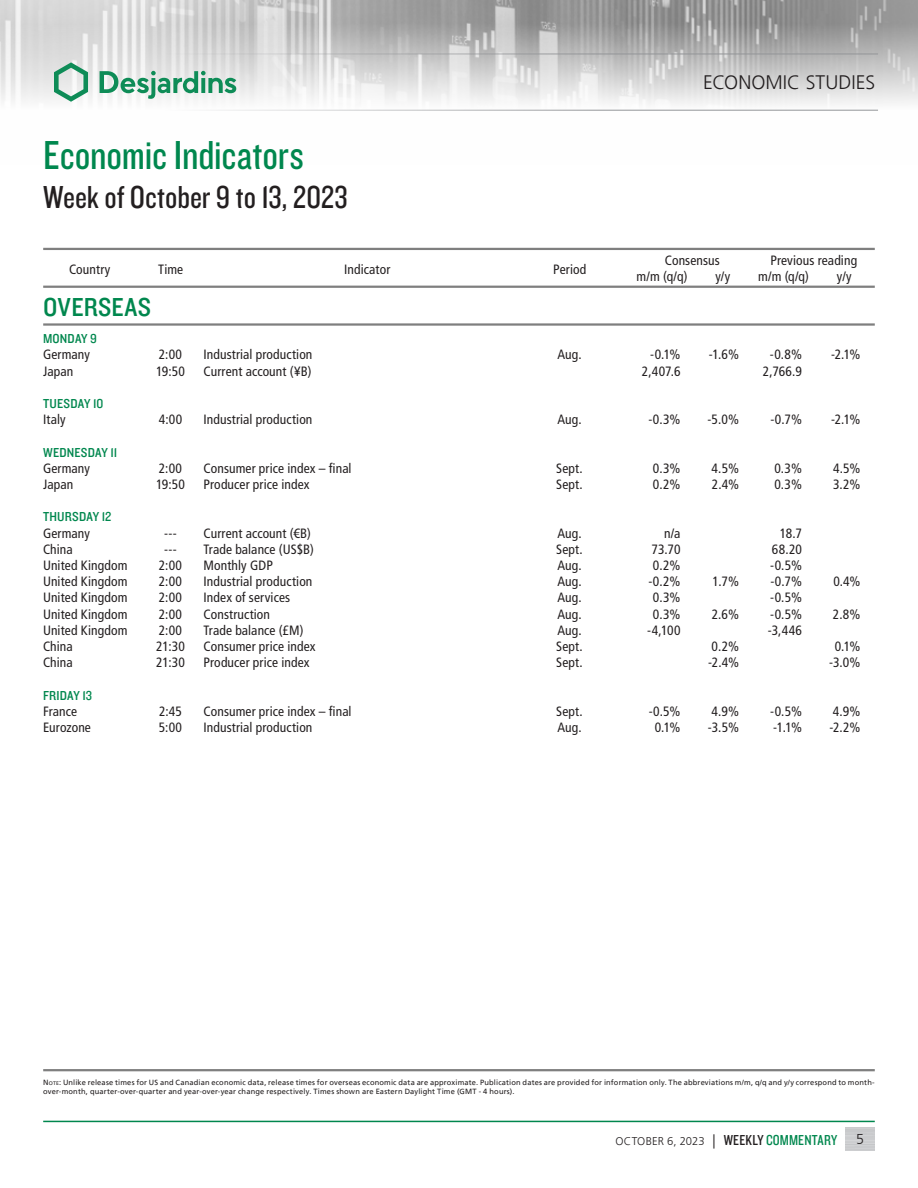
<style>
.page{position:relative;width:918px;height:1188px;background:#fff}
.page>*{position:absolute;margin:0;border:0;box-sizing:border-box;transform-origin:0 0}
.Pub_Titre{font:42px "Knockout 29 Junior Ltweight";letter-spacing:-.005em;color:#00874e}
.Pub_SousTitre1{font:33px "Knockout 29 Junior Ltweight";color:#231f20}
.t1{font:27px "Knockout 30 Junior Welterwt";letter-spacing:.01em;color:#00874e}
.t2{font:300 19.5px "Frutiger LT";letter-spacing:.005em;color:#231f20}
.t3{font:300 14.25px "Frutiger LT";color:#231f20}
.t4{font:condensed 13.5px "Frutiger LT";letter-spacing:.01em;color:#231f20}
.t5{font:13.5px "Knockout 30 Junior Welterwt";letter-spacing:.01em;color:#00874e}
.t6{font:300 11.25px "Frutiger LT";letter-spacing:.005em;color:#231f20}
.t7{font:7.5px/9px "Frutiger LT";letter-spacing:.02em;color:#231f20}
.s1{font-style:inherit}
.s2{font-size:5.25px}
.s3{font-size:14.25px}
.s4{font-family:"Knockout 29 Junior Ltweight";font-weight:400;font-size:15px}
.s5{font-family:"Knockout 29 Junior Ltweight";font-weight:400;font-size:15px;color:#00874e}
</style>
<div class="page">
<img style="left:0;top:0;width:918px;height:110px">
<hr style="left:0;top:54px;width:878px;height:1px;background:#939598">
<hr style="left:0;top:110px;width:878px;height:1px;background:#939598">
<svg style="left:54px;top:62px;width:34px;height:40px"></svg>
<svg style="left:100px;top:71px;width:136px;height:28px"></svg>
<hr style="left:43px;top:1121px;width:832px;height:1px;background:#00874e">
<hr style="left:43px;top:1069px;width:832px;height:2px;background:#7f7f7f">
<hr style="left:43px;top:286px;width:832px;height:2px;background:#7f7f7f">
<hr style="left:43px;top:323px;width:832px;height:3px;background:#7f7f7f">
<hr style="left:43px;top:248px;width:832px;height:2px;background:#7f7f7f">
<p class="Pub_Titre" style="left:43px;top:128px;width:262px">Economic Indicators</p>
<p class="Pub_SousTitre1" style="left:43px;top:176px;width:306px">Week of October 9 to 13, 2023</p>
<p class="t4" style="left:69px;top:261px;width:43px">Country</p>
<p class="t4" style="left:158px;top:261px;width:27px">Time</p>
<p class="t4" style="left:344px;top:261px;width:48px">Indicator</p>
<p class="t4" style="left:553px;top:261px;width:35px">Period</p>
<p class="t1" style="left:43px;top:289px;width:109px">OVERSEAS</p>
<h3 class="t2" style="left:703px;top:72px;width:174px">ECONOMIC STUDIES</h3>
<p class="t4" style="left:665px;top:252px;width:57px">Consensus</p>
<p class="t4" style="left:637px;top:268px;width:52px">m/m (q/q)</p>
<p class="t4" style="left:715px;top:268px;width:16px">y/y</p>
<p class="t4" style="left:770px;top:252px;width:88px">Previous reading</p>
<p class="t4" style="left:758px;top:268px;width:52px">m/m (q/q)</p>
<p class="t4" style="left:837px;top:268px;width:16px">y/y</p>
<p class="t5" style="left:43px;top:330px;width:55px">MONDAY 9</p>
<p class="t4" style="left:43px;top:347px;width:48px">Germany</p>
<p class="t4" style="left:159px;top:347px;width:25px">2:00</p>
<p class="t4" style="left:204px;top:347px;width:110px">Industrial production</p>
<p class="t4" style="left:557px;top:347px;width:26px">Aug.</p>
<p class="t4" style="left:650px;top:347px;width:32px">-0.1%</p>
<p class="t4" style="left:709px;top:347px;width:32px">-1.6%</p>
<p class="t4" style="left:770px;top:347px;width:34px">-0.8%</p>
<p class="t4" style="left:831px;top:347px;width:31px">-2.1%</p>
<p class="t4" style="left:43px;top:363px;width:32px">Japan</p>
<p class="t4" style="left:156px;top:363px;width:31px">19:50</p>
<p class="t4" style="left:204px;top:363px;width:109px">Current account (¥B)</p>
<p class="t4" style="left:642px;top:363px;width:40px">2,407.6</p>
<p class="t4" style="left:763px;top:363px;width:41px">2,766.9</p>
<p class="t5" style="left:43px;top:394px;width:62px">TUESDAY 10</p>
<p class="t4" style="left:43px;top:412px;width:24px">Italy</p>
<p class="t4" style="left:159px;top:412px;width:25px">4:00</p>
<p class="t4" style="left:204px;top:412px;width:110px">Industrial production</p>
<p class="t4" style="left:557px;top:412px;width:26px">Aug.</p>
<p class="t4" style="left:648px;top:412px;width:34px">-0.3%</p>
<p class="t4" style="left:707px;top:412px;width:33px">-5.0%</p>
<p class="t4" style="left:770px;top:412px;width:33px">-0.7%</p>
<p class="t4" style="left:831px;top:412px;width:31px">-2.1%</p>
<p class="t5" style="left:43px;top:443px;width:76px">WEDNESDAY 11</p>
<p class="t4" style="left:43px;top:460px;width:48px">Germany</p>
<p class="t4" style="left:159px;top:460px;width:25px">2:00</p>
<p class="t4" style="left:204px;top:460px;width:150px">Consumer price index – final</p>
<p class="t4" style="left:556px;top:460px;width:28px">Sept.</p>
<p class="t4" style="left:653px;top:460px;width:29px">0.3%</p>
<p class="t4" style="left:712px;top:460px;width:29px">4.5%</p>
<p class="t4" style="left:774px;top:460px;width:29px">0.3%</p>
<p class="t4" style="left:833px;top:460px;width:29px">4.5%</p>
<p class="t4" style="left:43px;top:476px;width:32px">Japan</p>
<p class="t4" style="left:156px;top:476px;width:31px">19:50</p>
<p class="t4" style="left:204px;top:476px;width:108px">Producer price index</p>
<p class="t4" style="left:556px;top:476px;width:28px">Sept.</p>
<p class="t4" style="left:653px;top:476px;width:29px">0.2%</p>
<p class="t4" style="left:712px;top:476px;width:29px">2.4%</p>
<p class="t4" style="left:774px;top:476px;width:29px">0.3%</p>
<p class="t4" style="left:833px;top:476px;width:29px">3.2%</p>
<p class="t5" style="left:43px;top:508px;width:70px">THURSDAY 12</p>
<p class="t4" style="left:43px;top:525px;width:48px">Germany</p>
<p class="t4" style="left:164px;top:525px;width:14px">---</p>
<p class="t4" style="left:204px;top:525px;width:109px">Current account (€B)</p>
<p class="t4" style="left:557px;top:525px;width:26px">Aug.</p>
<p class="t4" style="left:664px;top:525px;width:18px">n/a</p>
<p class="t4" style="left:780px;top:525px;width:24px">18.7</p>
<p class="t4" style="left:43px;top:541px;width:31px">China</p>
<p class="t4" style="left:164px;top:541px;width:14px">---</p>
<p class="t4" style="left:204px;top:541px;width:112px">Trade balance (US$B)</p>
<p class="t4" style="left:556px;top:541px;width:28px">Sept.</p>
<p class="t4" style="left:652px;top:541px;width:31px">73.70</p>
<p class="t4" style="left:772px;top:541px;width:32px">68.20</p>
<p class="t4" style="left:43px;top:557px;width:86px">United Kingdom</p>
<p class="t4" style="left:159px;top:557px;width:25px">2:00</p>
<p class="t4" style="left:204px;top:557px;width:71px">Monthly GDP</p>
<p class="t4" style="left:557px;top:557px;width:26px">Aug.</p>
<p class="t4" style="left:653px;top:557px;width:29px">0.2%</p>
<p class="t4" style="left:770px;top:557px;width:33px">-0.5%</p>
<p class="t4" style="left:43px;top:574px;width:86px">United Kingdom</p>
<p class="t4" style="left:159px;top:574px;width:25px">2:00</p>
<p class="t4" style="left:204px;top:574px;width:110px">Industrial production</p>
<p class="t4" style="left:557px;top:574px;width:26px">Aug.</p>
<p class="t4" style="left:648px;top:574px;width:34px">-0.2%</p>
<p class="t4" style="left:713px;top:574px;width:28px">1.7%</p>
<p class="t4" style="left:770px;top:574px;width:33px">-0.7%</p>
<p class="t4" style="left:833px;top:574px;width:29px">0.4%</p>
<p class="t4" style="left:43px;top:590px;width:86px">United Kingdom</p>
<p class="t4" style="left:159px;top:590px;width:25px">2:00</p>
<p class="t4" style="left:204px;top:590px;width:88px">Index of services</p>
<p class="t4" style="left:557px;top:590px;width:26px">Aug.</p>
<p class="t4" style="left:653px;top:590px;width:29px">0.3%</p>
<p class="t4" style="left:770px;top:590px;width:33px">-0.5%</p>
<p class="t4" style="left:43px;top:606px;width:86px">United Kingdom</p>
<p class="t4" style="left:159px;top:606px;width:25px">2:00</p>
<p class="t4" style="left:204px;top:606px;width:68px">Construction</p>
<p class="t4" style="left:557px;top:606px;width:26px">Aug.</p>
<p class="t4" style="left:653px;top:606px;width:29px">0.3%</p>
<p class="t4" style="left:712px;top:606px;width:29px">2.6%</p>
<p class="t4" style="left:770px;top:606px;width:33px">-0.5%</p>
<p class="t4" style="left:833px;top:606px;width:29px">2.8%</p>
<p class="t4" style="left:43px;top:622px;width:86px">United Kingdom</p>
<p class="t4" style="left:159px;top:622px;width:25px">2:00</p>
<p class="t4" style="left:204px;top:622px;width:101px">Trade balance (£M)</p>
<p class="t4" style="left:557px;top:622px;width:26px">Aug.</p>
<p class="t4" style="left:647px;top:622px;width:35px">-4,100</p>
<p class="t4" style="left:768px;top:622px;width:36px">-3,446</p>
<p class="t4" style="left:43px;top:638px;width:31px">China</p>
<p class="t4" style="left:156px;top:638px;width:30px">21:30</p>
<p class="t4" style="left:204px;top:638px;width:114px">Consumer price index</p>
<p class="t4" style="left:556px;top:638px;width:28px">Sept.</p>
<p class="t4" style="left:711px;top:638px;width:29px">0.2%</p>
<p class="t4" style="left:835px;top:638px;width:27px">0.1%</p>
<p class="t4" style="left:43px;top:655px;width:31px">China</p>
<p class="t4" style="left:156px;top:655px;width:30px">21:30</p>
<p class="t4" style="left:204px;top:655px;width:108px">Producer price index</p>
<p class="t4" style="left:556px;top:655px;width:28px">Sept.</p>
<p class="t4" style="left:708px;top:655px;width:32px">-2.4%</p>
<p class="t4" style="left:829px;top:655px;width:33px">-3.0%</p>
<p class="t5" style="left:43px;top:686px;width:51px">FRIDAY 13</p>
<p class="t4" style="left:43px;top:703px;width:36px">France</p>
<p class="t4" style="left:159px;top:703px;width:24px">2:45</p>
<p class="t4" style="left:204px;top:703px;width:150px">Consumer price index – final</p>
<p class="t4" style="left:556px;top:703px;width:28px">Sept.</p>
<p class="t4" style="left:649px;top:703px;width:33px">-0.5%</p>
<p class="t4" style="left:711px;top:703px;width:29px">4.9%</p>
<p class="t4" style="left:770px;top:703px;width:33px">-0.5%</p>
<p class="t4" style="left:833px;top:703px;width:29px">4.9%</p>
<p class="t4" style="left:43px;top:719px;width:49px">Eurozone</p>
<p class="t4" style="left:159px;top:719px;width:25px">5:00</p>
<p class="t4" style="left:204px;top:719px;width:110px">Industrial production</p>
<p class="t4" style="left:557px;top:719px;width:26px">Aug.</p>
<p class="t4" style="left:655px;top:719px;width:27px">0.1%</p>
<p class="t4" style="left:708px;top:719px;width:33px">-3.5%</p>
<p class="t4" style="left:773px;top:719px;width:30px">-1.1%</p>
<p class="t4" style="left:829px;top:719px;width:33px">-2.2%</p>
<p class="t7" style="left:43px;top:1077px;width:833px"><span class="s1">N</span><span class="s2">ote</span><span class="s1">:</span> Unlike release times for US and Canadian economic data, release times for overseas economic data are approximate. Publication dates are provided for information only. The abbreviations m/m, q/q and y/y correspond to month&shy;over-month, quarter-over-quarter and year-over-year change respectively. Times shown are Eastern Daylight Time (GMT - 4 hours).</p>
<p class="t6" style="left:616px;top:1135px;width:223px">OCTOBER 6, 2023 <span class="s3">|</span> <span class="s4">WEEKLY</span> <span class="s5">COMMENTARY</span></p>
<p class="t3" style="left:856px;top:1131px;width:9px">5</p>
</div>
